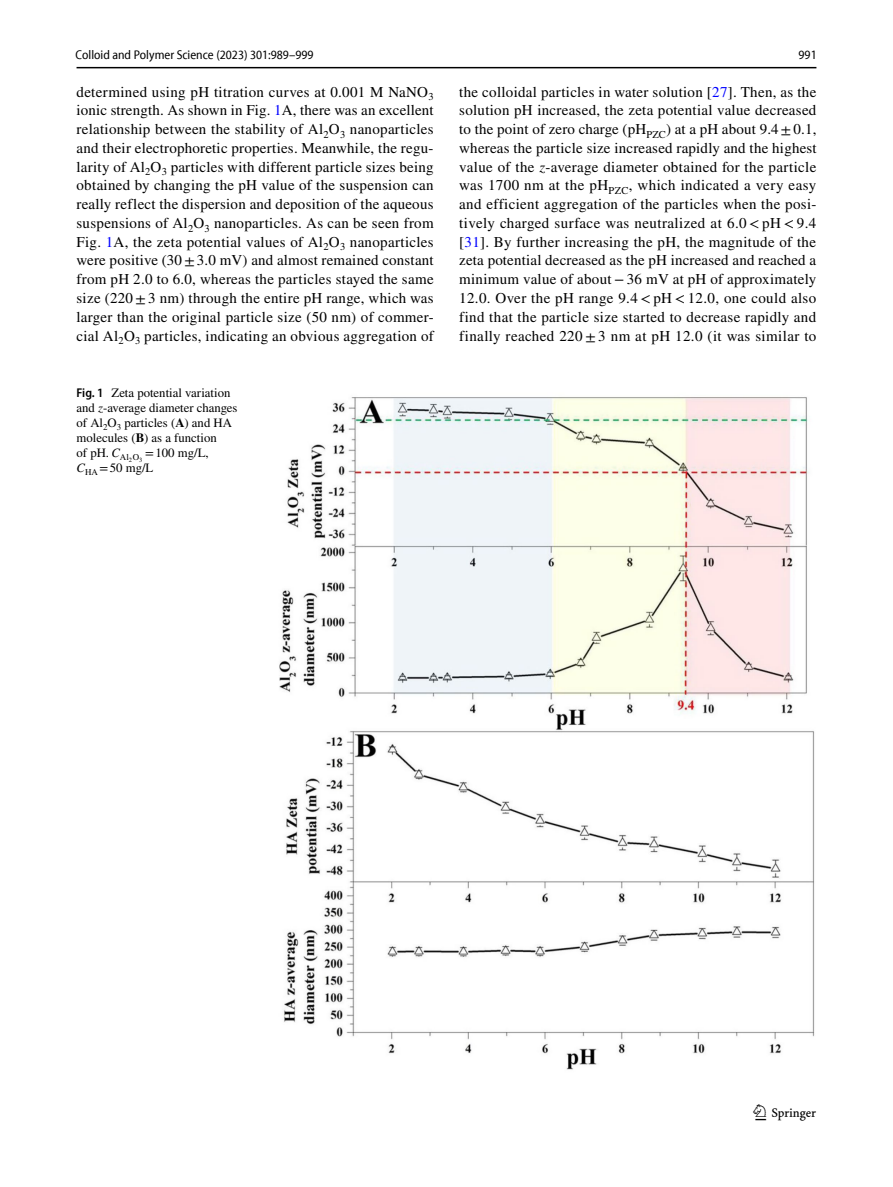
<style>
.page{position:relative;width:893px;height:1187px;background:#fff}
.page>*{position:absolute;margin:0;border:0;box-sizing:border-box;transform-origin:0 0}
.t1{font:22.5px "Springnew Regular 3";color:#000}
.t2{font:15px/18.8px "STIX";letter-spacing:.02em;color:#000;text-align:justify}
.t3{font:12.75px/15px "STIX";color:#000}
.t4{font:semi-condensed 12.75px "Myriad Pro Unic";color:#000}
.s1{color:#00f}
.s2{font-style:italic}
.s3{font-family:"Myriad Pro";font-weight:600;font-stretch:semi-condensed}
.s4{font-weight:700}
.s5{font-family:"STIX General";font-style:italic}
</style>
<div class="page">
<hr style="left:77px;top:67px;width:739px;height:1px;background:#000">
<img style="left:279px;top:397px;width:536px;height:673px">
<p class="t4" style="left:76px;top:50px;width:239px">Colloid and Polymer Science (2023) 301:989–999</p>
<p class="t4" style="left:798px;top:50px;width:20px">991</p>
<p class="t2" style="left:77px;top:83px;width:359px">determined using pH titration curves at 0.001 M NaNO<sub>3 </sub>ionic strength. As shown in Fig. <span class="s1">1</span>A, there was an excellent relationship between the stability of Al<sub>2</sub>O<sub>3</sub> nanoparticles and their electrophoretic properties. Meanwhile, the regu&shy;larity of Al<sub>2</sub>O<sub>3</sub> particles with different particle sizes being obtained by changing the pH value of the suspension can really reflect the dispersion and deposition of the aqueous suspensions of Al<sub>2</sub>O<sub>3</sub> nanoparticles. As can be seen from Fig. <span class="s1">1</span>A, the zeta potential values of Al<sub>2</sub>O<sub>3</sub> nanoparticles were positive (30±3.0 mV) and almost remained constant from pH 2.0 to 6.0, whereas the particles stayed the same size (220±3 nm) through the entire pH range, which was larger than the original particle size (50 nm) of commer&shy;cial Al<sub>2</sub>O<sub>3</sub> particles, indicating an obvious aggregation of</p>
<p class="t2" style="left:459px;top:83px;width:359px">the colloidal particles in water solution [<span class="s1">27</span>]. Then, as the solution pH increased, the zeta potential value decreased to the point of zero charge (pH<sub>PZC</sub>) at a pH about 9.4±0.1, whereas the particle size increased rapidly and the highest value of the <span class="s2">z</span>-average diameter obtained for the particle was 1700 nm at the pH<sub>PZC</sub>, which indicated a very easy and efficient aggregation of the particles when the posi&shy;tively charged surface was neutralized at 6.0 &lt; pH &lt; 9.4 [<span class="s1">31</span>]. By further increasing the pH, the magnitude of the zeta potential decreased as the pH increased and reached a minimum value of about−36 mV at pH of approximately 12.0. Over the pH range 9.4 &lt; pH &lt; 12.0, one could also find that the particle size started to decrease rapidly and finally reached 220 ± 3 nm at pH 12.0 (it was similar to</p>
<p class="t3" style="left:77px;top:385px;width:163px"><span class="s3">Fig. 1</span> Zeta potential variation and <span class="s2">z</span>-average diameter changes of Al<sub>2</sub>O<sub>3</sub> particles (<span class="s4">A</span>) and HA molecules (<span class="s4">B</span>) as a function<br>of pH. <span class="s5">C</span><sub>Al</sub><sub>2</sub><sub>O</sub><sub>3</sub> =100 mg/L,<br><span class="s2">C</span><sub>HA</sub> =50 mg/L</p>
<h1 class="t1" style="left:755px;top:1104px;width:62px">1 3</h1>
</div>
